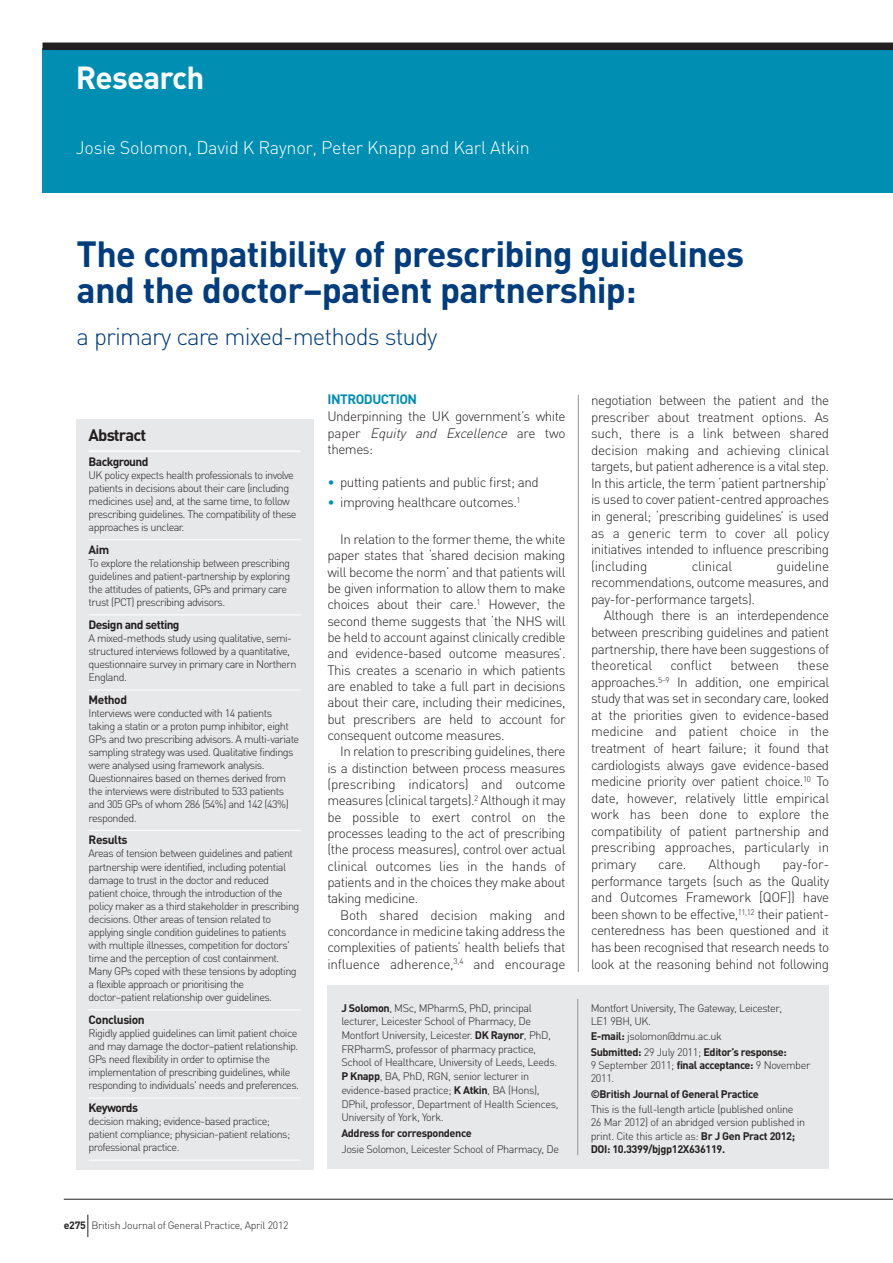
<style>
.page{position:relative;width:893px;height:1263px;background:#fff}
.page>*{position:absolute;margin:0;border:0;box-sizing:border-box;transform-origin:0 0}
.t1{font:700 36px/36px "DIN";letter-spacing:-.02em;color:#013d7d}
.t2{font:700 31.5px "DIN";letter-spacing:-.025em;color:#fff}
.t3{font:300 24px "DIN";letter-spacing:-.035em;color:#013d7d}
.t4{font:300 18px "DIN";letter-spacing:-.015em;color:#fff}
.t5{font:700 16.5px "DIN";letter-spacing:-.05em;color:#231f20}
.t6{font:300 13.5px/16.5px "DIN";letter-spacing:-.035em;color:#231f20;text-align:justify}
.t7{font:300 13.5px "DIN";letter-spacing:-.015em;color:#231f20}
.t8{font:700 13.5px "DIN";letter-spacing:-.035em;color:#008fb3}
.t9{font:700 12px "DIN";letter-spacing:-.05em;color:#231f20}
.t10{font:300 10.8px/13px "DIN";letter-spacing:-.05em;color:#231f20}
.t11{font:700 10.8px/15.6px "DIN";letter-spacing:-.035em;color:#231f20}
.t12{font:300 10.5px "DIN";letter-spacing:-.025em;color:#231f20}
.s1{font-weight:700}
.s2{font-style:italic}
.s3{color:#008fb3}
.s4{font-weight:300}
</style>
<div class="page">
<hr style="left:578px;top:395px;width:1px;height:577px;background:#939598">
<div style="left:327px;top:986px;width:502px;height:183px;background:#e7e8e9"></div>
<hr style="left:577px;top:999px;width:1px;height:156px;background:#939598">
<div style="left:43px;top:48px;width:850px;height:144px;background:#008fb3"></div>
<div style="left:76px;top:419px;width:237px;height:750px;background:#e7e8e9"></div>
<hr style="left:89px;top:450px;width:212px;height:2px;background:#fff">
<hr style="left:89px;top:539px;width:212px;height:1px;background:#fff">
<hr style="left:89px;top:614px;width:212px;height:1px;background:#fff">
<hr style="left:89px;top:690px;width:212px;height:1px;background:#fff">
<hr style="left:89px;top:830px;width:212px;height:1px;background:#fff">
<hr style="left:89px;top:1009px;width:212px;height:1px;background:#fff">
<hr style="left:89px;top:1098px;width:212px;height:1px;background:#fff">
<hr style="left:89px;top:1160px;width:212px;height:1px;background:#fff">
<hr style="left:64px;top:1199px;width:829px;height:1px;background:#231f20">
<svg style="left:87px;top:1214px;width:1px;height:23px"></svg>
<div style="left:43px;top:43px;width:850px;height:7px;background:#231f20"></div>
<h2 class="t2" style="left:76px;top:59px;width:130px">Research</h2>
<h3 class="t4" style="left:76px;top:137px;width:455px">Josie Solomon, David K Raynor, Peter Knapp and Karl Atkin</h3>
<h1 class="t1" style="left:77px;top:237px;width:669px">The compatibility of prescribing guidelines and the doctor–patient partnership:</h1>
<h3 class="t3" style="left:77px;top:323px;width:363px">a primary care mixed-methods study</h3>
<p class="t5" style="left:89px;top:426px;width:59px">Abstract</p>
<p class="t9" style="left:89px;top:454px;width:61px">Background</p>
<p class="t10" style="left:89px;top:468px;width:210px">UK policy expects health professionals to involve patients in decisions about their care (including medicines use) and, at the same time, to follow prescribing guidelines. The compatibility of these approaches is unclear.</p>
<p class="t9" style="left:89px;top:543px;width:22px">Aim</p>
<p class="t10" style="left:89px;top:557px;width:203px">To explore the relationship between prescribing guidelines and patient-partnership by exploring the attitudes of patients, GPs and primary care trust (PCT) prescribing advisors.</p>
<p class="t9" style="left:89px;top:618px;width:93px">Design and setting</p>
<p class="t10" style="left:89px;top:632px;width:209px">A mixed-methods study using qualitative, semi&shy;structured interviews followed by a quantitative, questionnaire survey in primary care in Northern England.</p>
<p class="t9" style="left:89px;top:693px;width:40px">Method</p>
<p class="t10" style="left:89px;top:707px;width:212px">Interviews were conducted with 14 patients taking a statin or a proton pump inhibitor, eight GPs and two prescribing advisors. A multi-variate sampling strategy was used. Qualitative findings were analysed using framework analysis.<br>Questionnaires based on themes derived from the interviews were distributed to 533 patients and 305 GPs of whom 286 (54%) and 142 (43%) responded.</p>
<p class="t9" style="left:89px;top:833px;width:40px">Results</p>
<p class="t10" style="left:89px;top:847px;width:212px">Areas of tension between guidelines and patient partnership were identified, including potential damage to trust in the doctor and reduced patient choice, through the introduction of the policy maker as a third stakeholder in prescribing decisions. Other areas of tension related to applying single condition guidelines to patients with multiple illnesses, competition for doctors' time and the perception of cost containment.<br>Many GPs coped with these tensions by adopting a flexible approach or prioritising the doctor–patient relationship over guidelines.</p>
<p class="t9" style="left:89px;top:1013px;width:58px">Conclusion</p>
<p class="t10" style="left:89px;top:1027px;width:212px">Rigidly applied guidelines can limit patient choice and may damage the doctor–patient relationship.<br>GPs need flexibility in order to optimise the implementation of prescribing guidelines, while responding to individuals' needs and preferences.</p>
<p class="t9" style="left:89px;top:1101px;width:51px">Keywords</p>
<p class="t10" style="left:89px;top:1115px;width:203px">decision making; evidence-based practice; patient compliance; physician-patient relations; professional practice.</p>
<p class="t12" style="left:64px;top:1219px;width:226px"><span class="s1">e275</span> British Journal of General Practice, April 2012</p>
<p class="t8" style="left:327px;top:392px;width:91px">INTRODUCTION</p>
<p class="t6" style="left:327px;top:408px;width:240px">Underpinning the UK government’s white p a p e r <span class="s2">Equity and Excellence</span> a re two themes:</p>
<p class="t6" style="left:327px;top:474px;width:213px"><span class="s3">•</span> putting patients and public first; and</p>
<p class="t6" style="left:327px;top:494px;width:195px"><span class="s3">•</span> improving healthcare outcomes.<sup>1</sup></p>
<p class="t6" style="left:327px;top:531px;width:240px;text-indent:13px">In relation to the former theme, the white paper states that ‘shared decision making will become the norm’ and that patients will be given information to allow them to make choices about their care.<sup>1</sup> However, the second theme suggests that ‘the NHS will be held to account against clinically credible and evidence-based outcome measures’.<br>This creates a scenario in which patients are enabled to take a full part in decisions about their care, including their medicines, but prescribers are held to account for consequent outcome measures.</p>
<p class="t6" style="left:327px;top:743px;width:240px;text-indent:13px">In relation to prescribing guidelines, there is a distinction between process measures (prescribing indicators) and outcome measures (clinical targets).<sup>2</sup> Although it may be possible to exert control on the processes leading to the act of prescribing (the process measures), control over actual clinical outcomes lies in the hands of patients and in the choices they make about taking medicine.</p>
<p class="t6" style="left:327px;top:907px;width:240px;text-indent:13px">Both shared decision making and concordance in medicine taking address the complexities of patients’ health beliefs that influence adherence,<sup>3,4</sup> and encourage</p>
<p class="t10" style="left:341px;top:1001px;width:219px;line-height:13.6px"><span class="s1">J Solomon</span>, MSc, MPharmS, PhD, principal lecturer, Leicester School of Pharmacy, De Montfort University, Leicester. <span class="s1">DK Raynor</span>, PhD, FRPharmS, professor of pharmacy practice, School of Healthcare, University of Leeds, Leeds.<br><span class="s1">P Knapp</span>, BA, PhD, RGN, senior lecturer in evidence-based practice; <span class="s1">K Atkin</span>, BA (Hons), DPhil, professor, Department of Health Sciences, University of York, York.</p>
<p class="t11" style="left:341px;top:1126px;width:132px">Address for correspondence</p>
<p class="t10" style="left:341px;top:1142px;width:219px">Josie Solomon, Leicester School of Pharmacy, De</p>
<p class="t6" style="left:591px;top:392px;width:240px">negotiation between the patient and the prescriber about treatment options. As such, there is a link between shared decision making and achieving clinical targets, but patient adherence is a vital step.<br>In this article, the term ‘patient partnership’ is used to cover patient-centred approaches in general; ‘prescribing guidelines’ is used as a generic term to cover all policy initiatives intended to influence prescribing (including</p>
<p class="t6" style="left:591px;top:558px;width:240px;text-indent:186px">guideline recommendations, outcome measures, and pay-for-performance targets).</p>
<p class="t6" style="left:591px;top:607px;width:240px;text-indent:13px">Although there is an interdependence between prescribing guidelines and patient partnership, there have been suggestions of theoretical</p>
<p class="t7" style="left:692px;top:558px;width:42px">clinical</p>
<p class="t6" style="left:591px;top:657px;width:240px;text-indent:206px">these approaches.<sup>5–9</sup> In addition, one empirical study that was set in secondary care, looked at the priorities given to evidence-based medicine and patient choice in the treatment of heart failure; it found that cardiologists always gave evidence-based medicine priority over patient choice.<sup>10</sup> To date, however, relatively little empirical work has been done to explore the compatibility of patient partnership and prescribing approaches, particularly in primary</p>
<p class="t7" style="left:670px;top:658px;width:43px">conflict</p>
<p class="t7" style="left:730px;top:658px;width:50px">between</p>
<p class="t6" style="left:591px;top:856px;width:240px;text-indent:191px">pay-for&shy;performance targets (such as the Quality and Outcomes Framework [QOF]) have been shown to be effective,<sup>11,12</sup> their patient&shy;centeredness has been questioned and it has been recognised that research needs to look at the reasoning behind not following</p>
<p class="t6" style="left:658px;top:856px;width:30px">care.</p>
<p class="t7" style="left:708px;top:856px;width:53px">Although</p>
<p class="t10" style="left:591px;top:1001px;width:193px">Montfort University, The Gateway, Leicester,<br>LE1 9BH, UK.</p>
<p class="t11" style="left:591px;top:1029px;width:198px">E-mail: <span class="s4">jsolomon@dmu.ac.uk<br></span>Submitted: <span class="s4">29 July 2011;</span> Editor’s response:</p>
<p class="t10" style="left:591px;top:1059px;width:221px">9 September 2011; <span class="s1">final acceptance:</span> 9 November<br>2011.</p>
<p class="t11" style="left:591px;top:1086px;width:169px">©British Journal of General Practice</p>
<p class="t10" style="left:591px;top:1102px;width:216px">This is the full-length article (published online 26 Mar 2012) of an abridged version published in print. Cite this article as: <span class="s1">Br J Gen Pract 2012; DOI: 10.3399/bjgp12X636119.</span></p>
</div>
